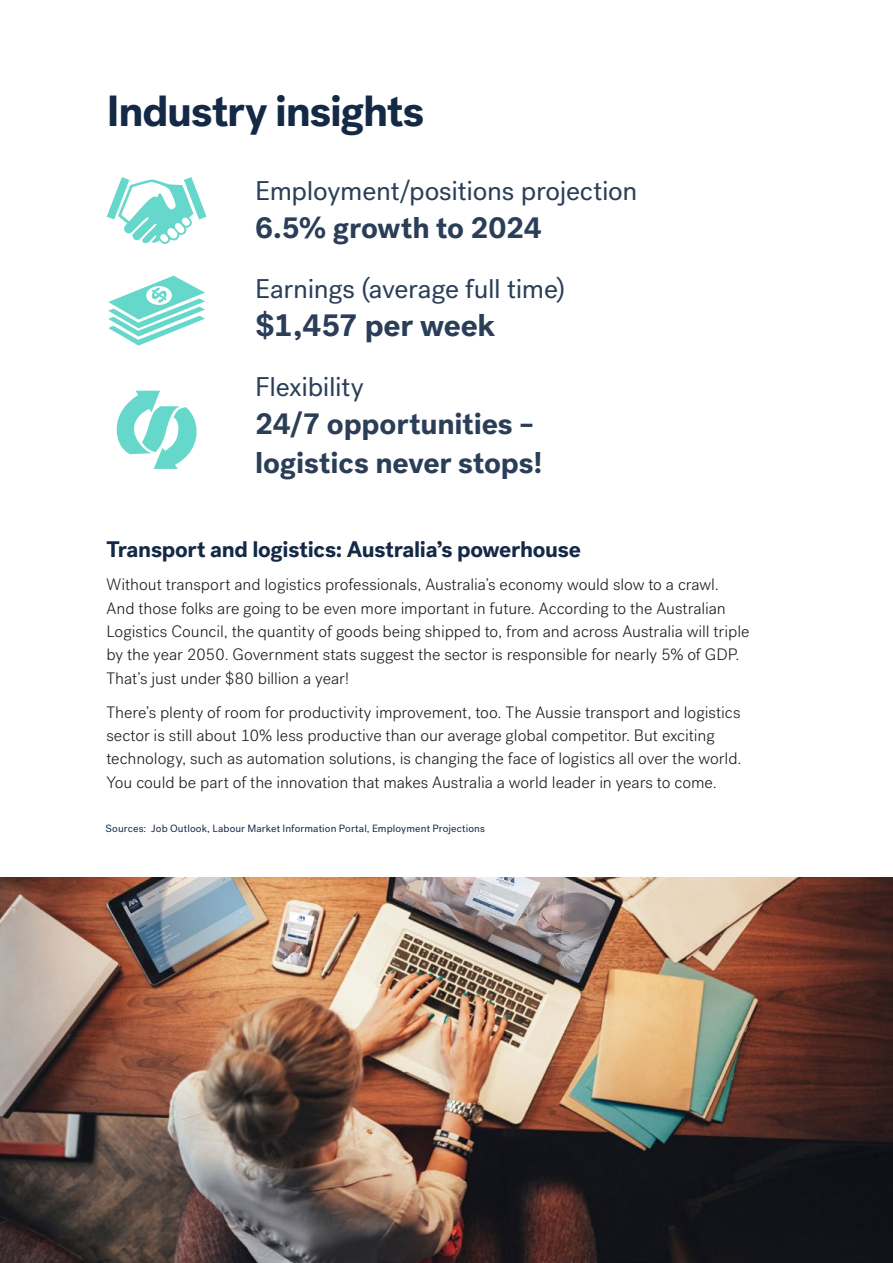
<style>
.page{position:relative;width:893px;height:1263px;background:#fff}
.page>*{position:absolute;margin:0;border:0;box-sizing:border-box;transform-origin:0 0}
.Headings{font:700 43.5px "Post Grotesk";letter-spacing:-.025em;color:#132945}
.Body{font:700 31.5px "Post Grotesk";letter-spacing:-.005em;color:#2b3e57}
.Body-2{font:700 30px/38.5px "Post Grotesk";letter-spacing:-.005em;color:#2b3e57}
.Body-3{font:27px "Post Grotesk";letter-spacing:-.01em;color:#2b3e57}
.Headings-2{font:700 22.5px "Post Grotesk";letter-spacing:-.015em;color:#132945}
.Body-4{font:300 16.5px/23.4px "Post Grotesk";letter-spacing:-.005em;color:#1a1a1a}
.body{font:10.5px "Post Grotesk";letter-spacing:.01em;color:#132945}
</style>
<div class="page">
<svg style="left:108px;top:276px;width:97px;height:70px"></svg>
<svg style="left:107px;top:177px;width:99px;height:67px"></svg>
<svg style="left:116px;top:391px;width:81px;height:78px"></svg>
<img style="left:0;top:877px;width:892px;height:386px">
<p class="Headings" style="left:107px;top:83px;width:319px">Industry insights</p>
<p class="Body-3" style="left:255px;top:174px;width:384px">Employment/positions projection</p>
<p class="Body-2" style="left:255px;top:209px;width:288px">6.5% growth to 2024</p>
<p class="Body-3" style="left:255px;top:272px;width:312px">Earnings (average full time)</p>
<p class="Body" style="left:255px;top:305px;width:242px">$1,457 per week</p>
<p class="Body-3" style="left:255px;top:370px;width:110px">Flexibility</p>
<p class="Body-2" style="left:255px;top:405px;width:288px">24/7 opportunities – logistics never stops!</p>
<p class="Headings-2" style="left:106px;top:534px;width:476px">Transport and logistics: Australia’s powerhouse</p>
<p class="Body-4" style="left:106px;top:573px;width:644px">Without transport and logistics professionals, Australia’s economy would slow to a crawl.<br>And those folks are going to be even more important in future. According to the Australian Logistics Council, the quantity of goods being shipped to, from and across Australia will triple by the year 2050. Government stats suggest the sector is responsible for nearly 5% of GDP.<br>That’s just under $80 billion a year!</p>
<p class="Body-4" style="left:106px;top:700px;width:636px">There’s plenty of room for productivity improvement, too. The Aussie transport and logistics sector is still about 10% less productive than our average global competitor. But exciting technology, such as automation solutions, is changing the face of logistics all over the world.<br>You could be part of the innovation that makes Australia a world leader in years to come.</p>
<p class="body" style="left:106px;top:822px;width:381px">Sources: Job Outlook, Labour Market Information Portal, Employment Projections</p>
</div>
